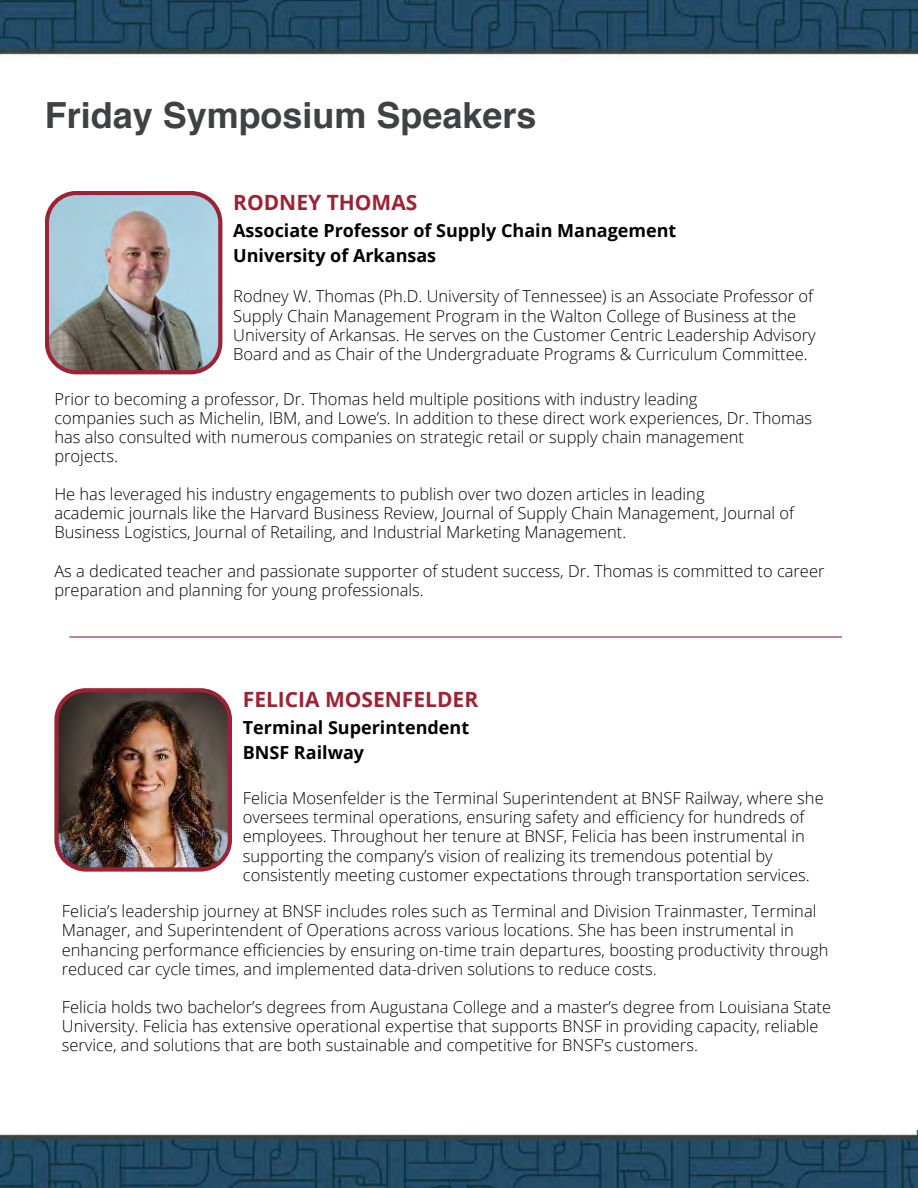
<style>
.page{position:relative;width:918px;height:1188px;background:#fff}
.page>*{position:absolute;margin:0;border:0;box-sizing:border-box;transform-origin:0 0}
.t1{font:700 36px "Helvetica";color:#404142}
.t2{font:700 21px "Open Sans";color:#9d2235}
.t3{font:700 18px/24.8px "Open Sans";color:#000}
.t4{font:300 16.5px/19.2px "Open Sans";color:#000}
</style>
<div class="page">
<hr style="left:69px;top:636px;width:773px;height:2px;background:#9d2235">
<img style="left:45px;top:191px;width:177px;height:183px">
<img style="left:54px;top:688px;width:178px;height:184px">
<img style="left:0;top:0;width:918px;height:55px">
<img style="left:0;top:1131px;width:918px;height:57px">
<p class="t1" style="left:45px;top:100px;width:493px">Friday Symposium Speakers</p>
<p class="t2" style="left:233px;top:188px;width:186px">RODNEY THOMAS</p>
<p class="t3" style="left:233px;top:218px;width:445px">Associate Professor of Supply Chain Management<br>University of Arkansas</p>
<p class="t4" style="left:233px;top:286px;width:584px">Rodney W. Thomas (Ph.D. University of Tennessee) is an Associate Professor of Supply Chain Management Program in the Walton College of Business at the University of Arkansas. He serves on the Customer Centric Leadership Advisory Board and as Chair of the Undergraduate Programs &amp; Curriculum Committee.</p>
<p class="t4" style="left:54px;top:389px;width:645px">Prior to becoming a professor, Dr. Thomas held multiple positions with industry leading</p>
<p class="t4" style="left:54px;top:408px;width:759px">companies such as Michelin, IBM, and Lowe’s. In addition to these direct work experiences, Dr. Thomas</p>
<p class="t4" style="left:54px;top:427px;width:691px">has also consulted with numerous companies on strategic retail or supply chain management</p>
<p class="t4" style="left:54px;top:446px;width:65px">projects.</p>
<p class="t4" style="left:54px;top:484px;width:652px">He has leveraged his industry engagements to publish over two dozen articles in leading</p>
<p class="t4" style="left:54px;top:503px;width:741px">academic journals like the Harvard Business Review, Journal of Supply Chain Management, Journal of</p>
<p class="t4" style="left:54px;top:522px;width:573px">Business Logistics, Journal of Retailing, and Industrial Marketing Management.</p>
<p class="t4" style="left:54px;top:561px;width:772px">As a dedicated teacher and passionate supporter of student success, Dr. Thomas is committed to career preparation and planning for young professionals.</p>
<p class="t2" style="left:243px;top:685px;width:237px">FELICIA MOSENFELDER</p>
<p class="t3" style="left:243px;top:715px;width:228px">Terminal Superintendent<br>BNSF Railway</p>
<p class="t4" style="left:243px;top:788px;width:582px">Felicia Mosenfelder is the Terminal Superintendent at BNSF Railway, where she oversees terminal operations, ensuring safety and efficiency for hundreds of employees. Throughout her tenure at BNSF, Felicia has been instrumental in supporting the company’s vision of realizing its tremendous potential by consistently meeting customer expectations through transportation services.</p>
<p class="t4" style="left:62px;top:901px;width:768px">FeIicia’s leadership journey at BNSF includes roles such as Terminal and Division Trainmaster, Terminal Manager, and Superintendent of Operations across various locations. She has been instrumental in enhancing performance efficiencies by ensuring on-time train departures, boosting productivity through reduced car cycle times, and implemented data-driven solutions to reduce costs.</p>
<p class="t4" style="left:62px;top:997px;width:771px">Felicia holds two bachelor’s degrees from Augustana College and a master’s degree from Louisiana State</p>
<p class="t4" style="left:62px;top:1016px;width:758px">University. Felicia has extensive operational expertise that supports BNSF in providing capacity, reliable</p>
<p class="t4" style="left:62px;top:1035px;width:638px">service, and solutions that are both sustainable and competitive for BNSF’s customers.</p>
</div>
